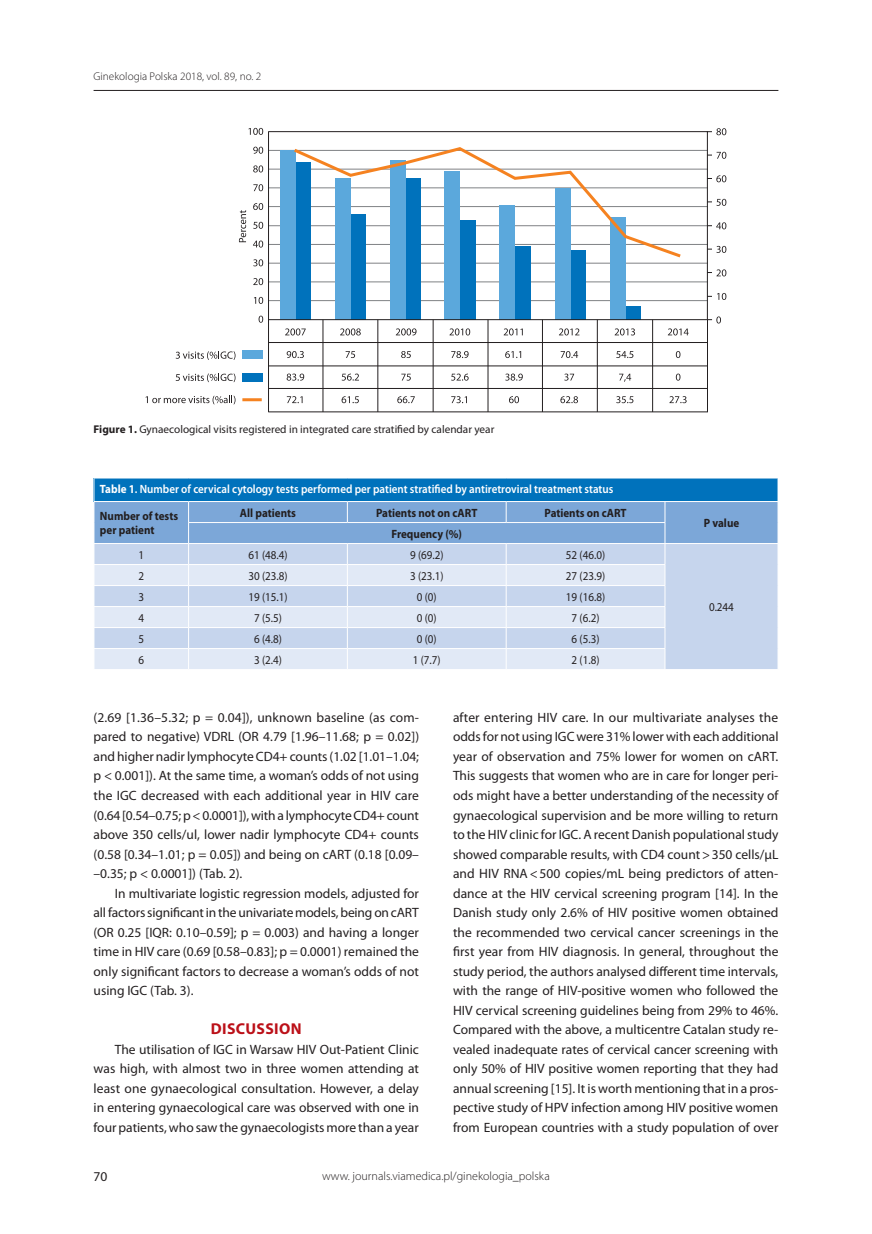
<style>
.page{position:relative;width:872px;height:1234px;background:#fff}
.page>*{position:absolute;margin:0;border:0;box-sizing:border-box;transform-origin:0 0}
._05_-_Srodtytul_1{font:700 15.75px "Myriad Pro";letter-spacing:.02em;color:#bb1018}
._08_-_Tekst{font:13.5px/19.5px "Myriad Pro";color:#231f20;text-align:justify}
._99_str_L{font:13.5px "Myriad Pro";color:#231f20}
._24_-_Tabela_-_tekst{font:12px "Myriad Pro";color:#231f20;scale:.92 1}
._22_-_Tabela_-_tytuł{font:600 12px "Myriad Pro";color:#fff;scale:.92 1}
._23_-_Tabela_-_nagłó{font:700 12px/14.4px "Myriad Pro";color:#231f20;scale:.92 1}
.t1{font:300 12px "Myriad Pro";color:#231f20}
._21_-_Rycina_-_podpi{font:11.25px "Myriad Pro";color:#231f20}
.t2{font:300 11.25px "Myriad Pro";color:#231f20}
.s1{font-weight:700}
</style>
<div class="page">
<hr style="left:94px;top:90px;width:684px;height:1px;background:#231f20">
<svg style="left:94px;top:478px;width:684px;height:191px;background:#a8c6e5"></svg>
<hr style="left:665px;top:543px;width:113px;height:1px;background:#fff">
<svg style="left:716px;top:316px;width:5px;height:7px"></svg>
<svg style="left:716px;top:269px;width:10px;height:7px"></svg>
<svg style="left:717px;top:293px;width:9px;height:7px"></svg>
<svg style="left:716px;top:246px;width:10px;height:7px"></svg>
<svg style="left:716px;top:222px;width:10px;height:7px"></svg>
<svg style="left:716px;top:199px;width:10px;height:7px"></svg>
<svg style="left:716px;top:175px;width:10px;height:7px"></svg>
<svg style="left:716px;top:152px;width:10px;height:7px"></svg>
<svg style="left:716px;top:128px;width:10px;height:7px"></svg>
<svg style="left:268px;top:131px;width:445px;height:189px"></svg>
<hr style="left:268px;top:320px;width:1px;height:92px;background:#231f20">
<hr style="left:322px;top:320px;width:1px;height:92px;background:#231f20">
<hr style="left:377px;top:320px;width:1px;height:92px;background:#231f20">
<hr style="left:433px;top:320px;width:1px;height:92px;background:#231f20">
<hr style="left:487px;top:320px;width:1px;height:92px;background:#231f20">
<hr style="left:542px;top:320px;width:1px;height:92px;background:#231f20">
<hr style="left:597px;top:320px;width:1px;height:92px;background:#231f20">
<hr style="left:652px;top:320px;width:1px;height:92px;background:#231f20">
<hr style="left:707px;top:320px;width:1px;height:92px;background:#231f20">
<hr style="left:268px;top:411px;width:440px;height:1px;background:#231f20">
<hr style="left:268px;top:388px;width:440px;height:1px;background:#231f20">
<hr style="left:268px;top:365px;width:440px;height:1px;background:#231f20">
<hr style="left:268px;top:342px;width:440px;height:1px;background:#231f20">
<svg style="left:291px;top:145px;width:393px;height:115px"></svg>
<svg style="left:285px;top:328px;width:21px;height:7px"></svg>
<svg style="left:340px;top:328px;width:21px;height:7px"></svg>
<svg style="left:396px;top:328px;width:20px;height:7px"></svg>
<svg style="left:449px;top:328px;width:21px;height:7px"></svg>
<svg style="left:504px;top:328px;width:19px;height:7px"></svg>
<svg style="left:559px;top:328px;width:20px;height:7px"></svg>
<svg style="left:614px;top:328px;width:21px;height:7px"></svg>
<svg style="left:668px;top:328px;width:20px;height:7px"></svg>
<svg style="left:287px;top:351px;width:17px;height:7px"></svg>
<svg style="left:345px;top:351px;width:10px;height:7px"></svg>
<svg style="left:401px;top:351px;width:10px;height:7px"></svg>
<svg style="left:451px;top:351px;width:17px;height:7px"></svg>
<svg style="left:505px;top:351px;width:16px;height:7px"></svg>
<svg style="left:560px;top:351px;width:18px;height:7px"></svg>
<svg style="left:616px;top:351px;width:17px;height:7px"></svg>
<svg style="left:676px;top:351px;width:4px;height:7px"></svg>
<svg style="left:287px;top:373px;width:17px;height:7px"></svg>
<svg style="left:342px;top:373px;width:17px;height:7px"></svg>
<svg style="left:401px;top:373px;width:10px;height:7px"></svg>
<svg style="left:451px;top:373px;width:17px;height:7px"></svg>
<svg style="left:505px;top:373px;width:18px;height:7px"></svg>
<svg style="left:564px;top:373px;width:10px;height:7px"></svg>
<svg style="left:619px;top:373px;width:12px;height:9px"></svg>
<svg style="left:676px;top:373px;width:4px;height:7px"></svg>
<svg style="left:287px;top:396px;width:15px;height:7px"></svg>
<svg style="left:341px;top:396px;width:18px;height:7px"></svg>
<svg style="left:397px;top:396px;width:18px;height:7px"></svg>
<svg style="left:451px;top:396px;width:16px;height:7px"></svg>
<svg style="left:509px;top:396px;width:10px;height:7px"></svg>
<svg style="left:560px;top:396px;width:18px;height:7px"></svg>
<svg style="left:616px;top:396px;width:17px;height:7px"></svg>
<svg style="left:669px;top:396px;width:17px;height:7px"></svg>
<svg style="left:248px;top:128px;width:15px;height:7px"></svg>
<svg style="left:253px;top:147px;width:10px;height:7px"></svg>
<svg style="left:253px;top:165px;width:10px;height:7px"></svg>
<svg style="left:253px;top:184px;width:10px;height:7px"></svg>
<svg style="left:253px;top:203px;width:10px;height:7px"></svg>
<svg style="left:253px;top:222px;width:10px;height:7px"></svg>
<svg style="left:253px;top:240px;width:10px;height:7px"></svg>
<svg style="left:253px;top:259px;width:10px;height:7px"></svg>
<svg style="left:253px;top:278px;width:10px;height:7px"></svg>
<svg style="left:254px;top:297px;width:9px;height:7px"></svg>
<svg style="left:258px;top:315px;width:5px;height:7px"></svg>
<svg style="left:239px;top:210px;width:7px;height:32px"></svg>
<svg style="left:176px;top:351px;width:59px;height:9px"></svg>
<svg style="left:176px;top:373px;width:59px;height:9px"></svg>
<svg style="left:146px;top:395px;width:89px;height:9px"></svg>
<div style="left:242px;top:350px;width:20px;height:9px;background:#5ba8dc"></div>
<div style="left:242px;top:373px;width:20px;height:9px;background:#0072bc"></div>
<hr style="left:242px;top:398px;width:20px;height:3px;background:#f58220">
<p class="t2" style="left:94px;top:71px;width:169px">Ginekologia Polska 2018, vol. 89, no. 2</p>
<p class="_21_-_Rycina_-_podpi" style="left:94px;top:423px;width:402px"><span class="s1">Figure 1.</span> Gynaecological visits registered in integrated care stratified by calendar year</p>
<p class="_22_-_Tabela_-_tytuł" style="left:100px;top:482px;width:559px"><span class="s1">Table 1</span>. Number of cervical cytology tests performed per patient stratified by antiretroviral treatment status</p>
<p class="_23_-_Tabela_-_nagłó" style="left:100px;top:508px;width:87px">Number of tests per patient</p>
<p class="_23_-_Tabela_-_nagłó" style="left:240px;top:505px;width:62px">All patients</p>
<p class="_23_-_Tabela_-_nagłó" style="left:376px;top:505px;width:112px">Patients not on cART</p>
<p class="_23_-_Tabela_-_nagłó" style="left:544px;top:505px;width:91px">Patients on cART</p>
<p class="_23_-_Tabela_-_nagłó" style="left:391px;top:526px;width:78px">Frequency (%)</p>
<p class="_24_-_Tabela_-_tekst" style="left:138px;top:548px;width:8px">1</p>
<p class="_24_-_Tabela_-_tekst" style="left:248px;top:548px;width:44px">61 (48.4)</p>
<p class="_24_-_Tabela_-_tekst" style="left:410px;top:548px;width:38px">9 (69.2)</p>
<p class="_24_-_Tabela_-_tekst" style="left:566px;top:548px;width:44px">52 (46.0)</p>
<p class="_24_-_Tabela_-_tekst" style="left:138px;top:569px;width:8px">2</p>
<p class="_24_-_Tabela_-_tekst" style="left:248px;top:569px;width:44px">30 (23.8)</p>
<p class="_24_-_Tabela_-_tekst" style="left:410px;top:569px;width:38px">3 (23.1)</p>
<p class="_24_-_Tabela_-_tekst" style="left:566px;top:569px;width:44px">27 (23.9)</p>
<p class="_24_-_Tabela_-_tekst" style="left:138px;top:590px;width:8px">3</p>
<p class="_24_-_Tabela_-_tekst" style="left:248px;top:590px;width:44px">19 (15.1)</p>
<p class="_24_-_Tabela_-_tekst" style="left:417px;top:590px;width:23px">0 (0)</p>
<p class="_24_-_Tabela_-_tekst" style="left:566px;top:590px;width:44px">19 (16.8)</p>
<p class="_24_-_Tabela_-_tekst" style="left:138px;top:611px;width:8px">4</p>
<p class="_24_-_Tabela_-_tekst" style="left:254px;top:611px;width:32px">7 (5.5)</p>
<p class="_24_-_Tabela_-_tekst" style="left:417px;top:611px;width:23px">0 (0)</p>
<p class="_24_-_Tabela_-_tekst" style="left:571px;top:611px;width:32px">7 (6.2)</p>
<p class="_24_-_Tabela_-_tekst" style="left:138px;top:632px;width:8px">5</p>
<p class="_24_-_Tabela_-_tekst" style="left:254px;top:632px;width:32px">6 (4.8)</p>
<p class="_24_-_Tabela_-_tekst" style="left:417px;top:632px;width:23px">0 (0)</p>
<p class="_24_-_Tabela_-_tekst" style="left:571px;top:632px;width:32px">6 (5.3)</p>
<p class="_24_-_Tabela_-_tekst" style="left:138px;top:653px;width:8px">6</p>
<p class="_24_-_Tabela_-_tekst" style="left:254px;top:653px;width:32px">3 (2.4)</p>
<p class="_24_-_Tabela_-_tekst" style="left:413px;top:653px;width:32px">1 (7.7)</p>
<p class="_24_-_Tabela_-_tekst" style="left:571px;top:653px;width:32px">2 (1.8)</p>
<p class="_23_-_Tabela_-_nagłó" style="left:703px;top:516px;width:40px">P value</p>
<p class="_24_-_Tabela_-_tekst" style="left:709px;top:600px;width:29px">0.244</p>
<p class="_08_-_Tekst" style="left:94px;top:707px;width:327px">(2.69 [1.36–5.32; p = 0.04]), unknown baseline (as com&shy;pared to negative) VDRL (OR 4.79 [1.96–11.68; p = 0.02]) and higher nadir lymphocyte CD4+ counts (1.02 [1.01–1.04; p &lt; 0.001]). At the same time, a woman’s odds of not using the IGC decreased with each additional year in HIV care (0.64 [0.54–0.75; p &lt; 0.0001]), with a lymphocyte CD4+ count above 350 cells/ul, lower nadir lymphocyte CD4+ counts (0.58 [0.34–1.01; p = 0.05]) and being on cART (0.18 [0.09– –0.35; p &lt; 0.0001]) (Tab. 2).</p>
<p class="_08_-_Tekst" style="left:94px;top:883px;width:327px;text-indent:21px">In multivariate logistic regression models, adjusted for all factors significant in the univariate models, being on cART (OR 0.25 [IQR: 0.10–0.59]; p = 0.003) and having a longer time in HIV care (0.69 [0.58–0.83]; p = 0.0001) remained the only significant factors to decrease a woman’s odds of not using IGC (Tab. 3).</p>
<p class="_05_-_Srodtytul_1" style="left:211px;top:1019px;width:92px">DISCUSSION</p>
<p class="_08_-_Tekst" style="left:94px;top:1039px;width:327px;text-indent:21px">The utilisation of IGC in Warsaw HIV Out-Patient Clinic was high, with almost two in three women attending at least one gynaecological consultation. However, a delay in entering gynaecological care was observed with one in four patients, who saw the gynaecologists more than a year</p>
<p class="_08_-_Tekst" style="left:453px;top:707px;width:327px">after entering HIV care. In our multivariate analyses the odds for not using IGC were 31% lower with each additional year of observation and 75% lower for women on cART.<br>This suggests that women who are in care for longer peri&shy;ods might have a better understanding of the necessity of gynaecological supervision and be more willing to return to the HIV clinic for IGC. A recent Danish populational study showed comparable results, with CD4 count&gt;350 cells/μL and HIV RNA&lt;500 copies/mL being predictors of atten&shy;dance at the HIV cervical screening program [14]. In the Danish study only 2.6% of HIV positive women obtained the recommended two cervical cancer screenings in the first year from HIV diagnosis. In general, throughout the study period, the authors analysed different time intervals, with the range of HIV-positive women who followed the HIV cervical screening guidelines being from 29% to 46%.<br>Compared with the above, a multicentre Catalan study re&shy;vealed inadequate rates of cervical cancer screening with only 50% of HIV positive women reporting that they had annual screening [15]. It is worth mentioning that in a pros&shy;pective study of HPV infection among HIV positive women from European countries with a study population of over</p>
<p class="_99_str_L" style="left:94px;top:1169px;width:15px">70</p>
<p class="t1" style="left:322px;top:1169px;width:229px">www. journals.viamedica.pl/ginekologia_polska</p>
</div>
